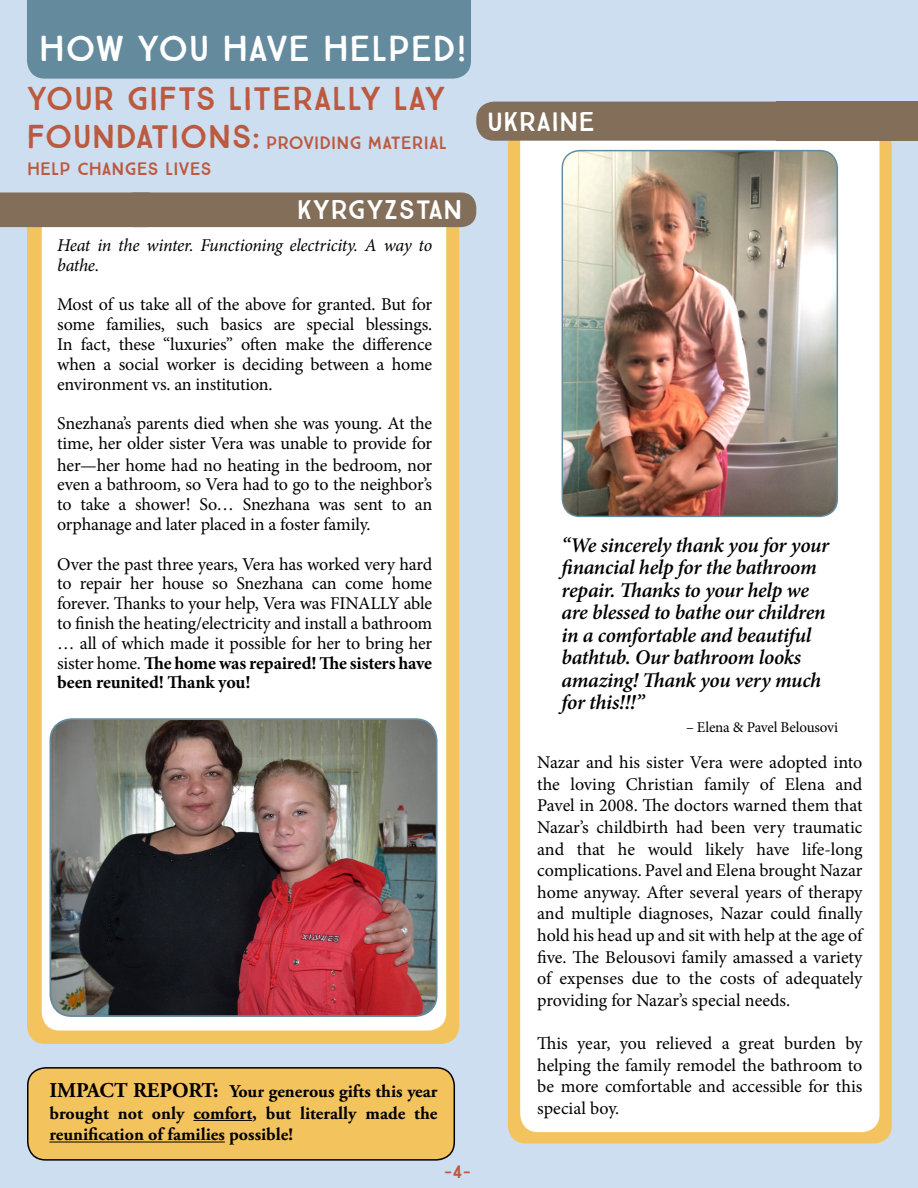
<style>
.page{position:relative;width:918px;height:1188px;background:#ccdef0}
.page>*{position:absolute;margin:0;border:0;box-sizing:border-box;transform-origin:0 0}
.t1{font:36px "True North";color:#fff}
.t2{font:33px/37.5px "True North";color:#bc593f}
.t3{font:27px "True North";color:#fff}
.t4{font:italic 600 21px/22.5px "Minion Pro";letter-spacing:-.015em;color:#000}
.t5{font:18px/19.8px "Minion Pro";letter-spacing:-.01em;color:#000;text-align:justify}
.t6{font:700 18px/21.6px "Adobe Garamond Pro";color:#000;text-align:justify}
.t7{font:italic 18px/19.8px "Minion Pro";letter-spacing:-.02em;color:#000}
.t8{font:18px "True North";color:#bc593f}
.t9{font:15px "Minion Pro";letter-spacing:-.015em;color:#000}
.s1{font-weight:700}
.s2{font-size:21px}
</style>
<div class="page">
<div style="left:508px;top:128px;width:384px;height:1015px;background:#f3c45e;border-radius:18px"></div>
<div style="left:520px;top:118px;width:359px;height:1014px;background:#fff;border-radius:18px"></div>
<div style="left:776px;top:102px;width:142px;height:39px;background:#826e59"></div>
<img style="left:562px;top:151px;width:275px;height:365px">
<div style="left:562px;top:150px;width:276px;height:367px;border:1px solid #648a9d;border-radius:18px"></div>
<div style="left:27px;top:210px;width:432px;height:834px;background:#f3c45e;border-radius:18px"></div>
<div style="left:42px;top:203px;width:404px;height:828px;background:#fff;border-radius:18px"></div>
<img style="left:50px;top:719px;width:387px;height:297px">
<div style="left:50px;top:718px;width:387px;height:299px;border:2px solid #648a9d;border-radius:21px"></div>
<div style="left:28px;top:1068px;width:426px;height:92px;background:#f3c45e;border-radius:18px"></div>
<div style="left:27px;top:1067px;width:428px;height:94px;border:2px solid #000;border-radius:18px"></div>
<div style="left:476px;top:102px;width:345px;height:39px;background:#826e59;border-radius:18px"></div>
<hr style="left:193px;top:1120px;width:59px;height:1px;background:#000">
<hr style="left:49px;top:1142px;width:176px;height:1px;background:#000">
<div style="left:0;top:193px;width:130px;height:34px;background:#826e59"></div>
<div style="left:119px;top:193px;width:357px;height:34px;background:#826e59;border-radius:15px"></div>
<div style="left:27px;top:0;width:444px;height:79px;background:#648a9d"></div>
<h1 class="t1" style="left:39px;top:27px;width:430px">HOW YOU HAVE HELPED!</h1>
<h2 class="t2" style="left:26px;top:80px;width:421px">YOUR GIFTS LITERALLY LAY<br>FOUNDATIONS:</h2>
<p class="t8" style="left:266px;top:132px;width:183px">PROVIDING MATERIAL</p>
<p class="t8" style="left:27px;top:158px;width:186px">HELP CHANGES LIVES</p>
<h3 class="t3" style="left:297px;top:194px;width:167px">KYRGYZSTAN</h3>
<p class="t7" style="left:57px;top:235px;width:377px">Heat in the winter. Functioning electricity. A way to bathe.</p>
<p class="t5" style="left:57px;top:295px;width:377px">Most of us take all of the above for granted. But for some families, such basics are special blessings.<br>In fact, these “luxuries” often make the difference when a social worker is deciding between a home environment vs. an institution.</p>
<p class="t5" style="left:57px;top:414px;width:377px">Snezhana’s parents died when she was young. At the time, her older sister Vera was unable to provide for</p>
<p class="t5" style="left:57px;top:455px;width:377px">her—her home had no heating in the bedroom, nor even a bathroom, so Vera had to go to the neighbor’s to take a shower! So… Snezhana was sent to an orphanage and later placed in a foster family.</p>
<p class="t5" style="left:57px;top:554px;width:377px">Over the past three years, Vera has worked very hard to repair her house so Snezhana can come home forever. Thanks to your help, Vera was FINALLY able to finish the heating/electricity and install a bathroom … all of which made it possible for her to bring her sister home. <span class="s1">The home was repaired! The sisters have been reunited! Thank you!</span></p>
<p class="t6" style="left:49px;top:1081px;width:389px"><span class="s2">IMPACT REPORT:</span> Your generous gifts this year brought not only comfort, but literally made the reunification of families possible!</p>
<p class="t8" style="left:444px;top:1161px;width:28px">-4-</p>
<h3 class="t3" style="left:487px;top:105px;width:109px">UKRAINE</h3>
<p class="t4" style="left:562px;top:534px;width:269px">“We sincerely thank you for your financial help for the bathroom repair. Thanks to your help we are blessed to bathe our children in a comfortable and beautiful bathtub. Our bathroom looks amazing! Thank you very much for this!!!”</p>
<p class="t9" style="left:686px;top:717px;width:154px">– Elena &amp; Pavel Belousovi</p>
<p class="t5" style="left:537px;top:752px;width:327px;line-height:21.6px">Nazar and his sister Vera were adopted into the loving Christian family of Elena and Pavel in 2008. The doctors warned them that Nazar’s childbirth had been very traumatic and that he would likely have life-long complications. Pavel and Elena brought Nazar home anyway. After several years of therapy and multiple diagnoses, Nazar could finally hold his head up and sit with help at the age of five. The Belousovi family amassed a variety of expenses due to the costs of adequately providing for Nazar’s special needs.</p>
<p class="t5" style="left:537px;top:1033px;width:327px;line-height:21.6px">This year, you relieved a great burden by helping the family remodel the bathroom to be more comfortable and accessible for this special boy.</p>
</div>
